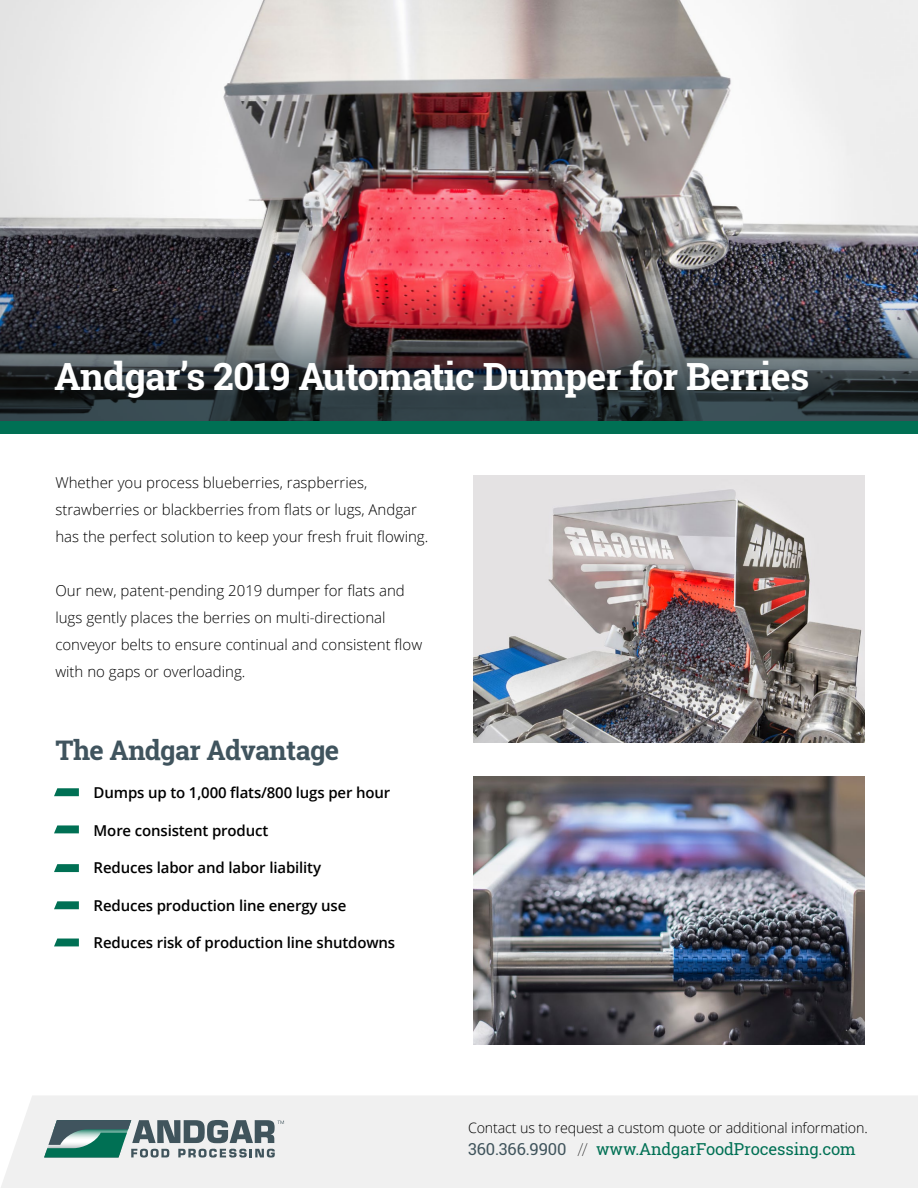
<style>
.page{position:relative;width:918px;height:1188px;background:#fff}
.page>*{position:absolute;margin:0;border:0;box-sizing:border-box;transform-origin:0 0}
.t1{font:700 37.5px "Roboto Slab";letter-spacing:-.02em;color:#fff}
.t2{font:700 27px "Roboto Slab";letter-spacing:-.02em;color:#40545e}
.t3{font:16.5px "Roboto Slab";letter-spacing:-.01em;color:#007054}
.t4{font:300 15px/27px "Open Sans";color:#000}
.t5{font:600 15px "Open Sans";letter-spacing:-.01em;color:#000}
.t6{font:300 14.25px "Open Sans";letter-spacing:-.01em;color:#000}
.s1{color:#40545c}
.s2{font-weight:100;color:#000}
</style>
<div class="page">
<div style="left:1px;top:1096px;width:917px;height:92px;background:#f0f0f0"></div>
<svg style="left:44px;top:1120px;width:240px;height:38px"></svg>
<img style="left:0;top:0;width:918px;height:285px">
<img style="left:0;top:285px;width:918px;height:136px">
<img style="left:474px;top:777px;width:391px;height:267px">
<img style="left:474px;top:475px;width:391px;height:268px">
<svg style="left:54px;top:788px;width:25px;height:8px"></svg>
<svg style="left:54px;top:825px;width:25px;height:8px"></svg>
<svg style="left:54px;top:864px;width:25px;height:8px"></svg>
<svg style="left:54px;top:901px;width:25px;height:8px"></svg>
<svg style="left:54px;top:939px;width:25px;height:7px"></svg>
<div style="left:0;top:421px;width:918px;height:12px;background:#007054"></div>
<h1 class="t1" style="left:54px;top:351px;width:757px">Andgar’s 2019 Automatic Dumper for Berries</h1>
<p class="t4" style="left:55px;top:469px;width:374px">Whether you process blueberries, raspberries, strawberries or blackberries from flats or lugs, Andgar has the perfect solution to keep your fresh fruit flowing.</p>
<p class="t4" style="left:55px;top:577px;width:368px">Our new, patent-pending 2019 dumper for flats and lugs gently places the berries on multi-directional conveyor belts to ensure continual and consistent flow with no gaps or overloading.</p>
<h2 class="t2" style="left:56px;top:731px;width:285px">The Andgar Advantage</h2>
<p class="t5" style="left:94px;top:783px;width:298px">Dumps up to 1,000 flats/800 lugs per hour</p>
<p class="t5" style="left:94px;top:820px;width:176px">More consistent product</p>
<p class="t5" style="left:94px;top:858px;width:229px">Reduces labor and labor liability</p>
<p class="t5" style="left:94px;top:895px;width:254px">Reduces production line energy use</p>
<p class="t5" style="left:94px;top:933px;width:303px">Reduces risk of production line shutdowns</p>
<p class="t6" style="left:468px;top:1118px;width:401px">Contact us to request a custom quote or additional information.</p>
<p class="t3" style="left:468px;top:1138px;width:389px"><span class="s1">360.366.9900</span> <span class="s2">//</span> www.AndgarFoodProcessing.com</p>
</div>
